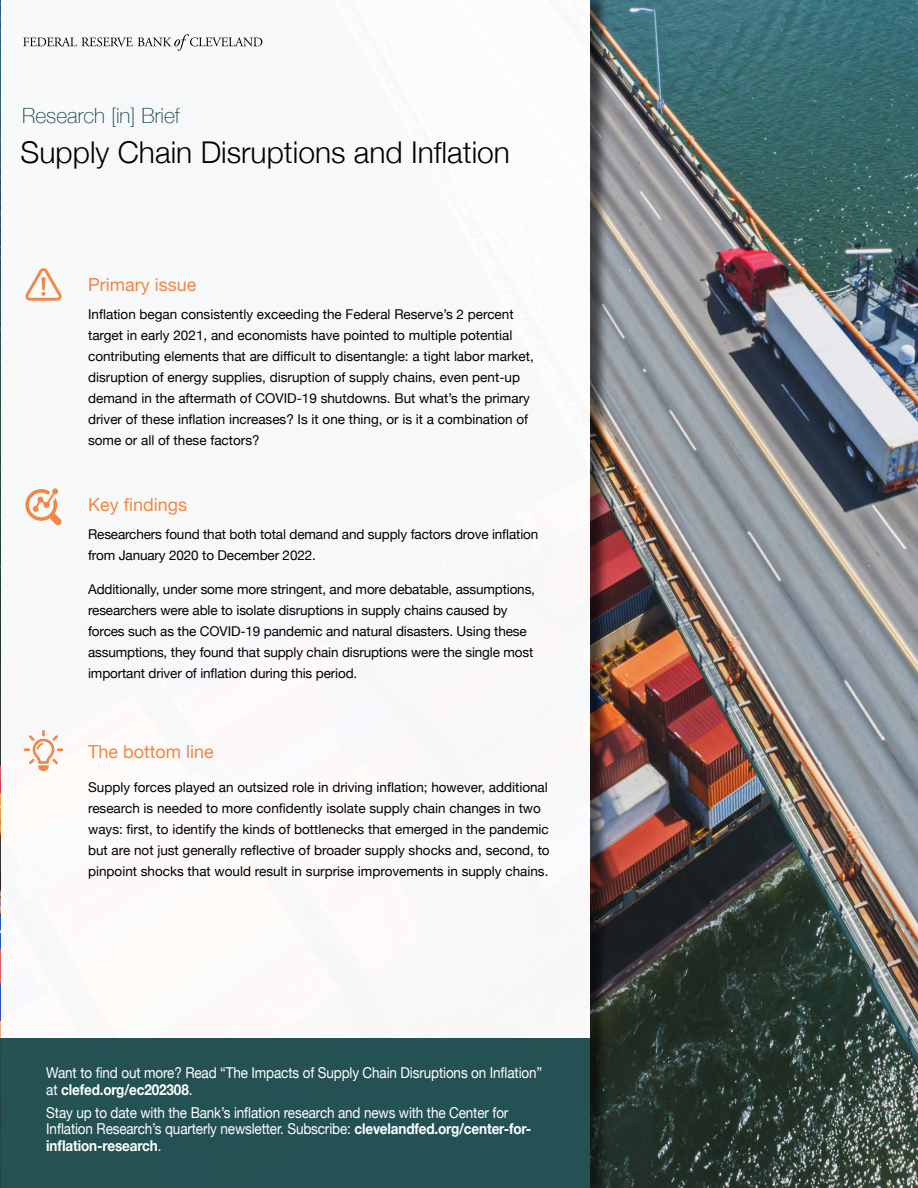
<style>
.page{position:relative;width:918px;height:1188px;background:#fff}
.page>*{position:absolute;margin:0;border:0;box-sizing:border-box;transform-origin:0 0}
.t1{font:300 30px "Helvetica Neue";color:#000}
.t2{font:100 21px "Helvetica Neue";color:#0d3f41}
.t3{font:18px "Helvetica Neue";color:#ef8848}
.t4{font:15px/16.5px "Helvetica Neue";letter-spacing:-.01em;color:#fff;scale:.9 1}
.t5{font:13.5px/21px "Helvetica Neue";color:#000}
.s1{font-weight:700}
</style>
<div class="page">
<img style="left:608px;top:0;width:310px;height:1188px">
<div style="left:3px;top:0;width:605px;height:1188px;background:#000;opacity:.59"></div>
<div style="left:1px;top:0;width:589px;height:1188px;background:#f8f8f9"></div>
<svg style="left:23px;top:34px;width:239px;height:17px"></svg>
<div style="left:0;top:1039px;width:590px;height:149px;background:#245153"></div>
<svg style="left:25px;top:268px;width:37px;height:33px"></svg>
<svg style="left:25px;top:488px;width:37px;height:37px"></svg>
<svg style="left:24px;top:730px;width:39px;height:41px"></svg>
<h2 class="t2" style="left:22px;top:99px;width:159px">Research [in] Brief</h2>
<h1 class="t1" style="left:21px;top:128px;width:491px">Supply Chain Disruptions and Inflation</h1>
<h3 class="t3" style="left:88px;top:272px;width:110px">Primary issue</h3>
<p class="t5" style="left:88px;top:305px;width:447px">Inflation began consistently exceeding the Federal Reserve’s 2 percent target in early 2021, and economists have pointed to multiple potential contributing elements that are difficult to disentangle: a tight labor market, disruption of energy supplies, disruption of supply chains, even pent-up demand in the aftermath of COVID-19 shutdowns. But what’s the primary driver of these inflation increases? Is it one thing, or is it a combination of some or all of these factors?</p>
<h3 class="t3" style="left:88px;top:492px;width:101px">Key findings</h3>
<p class="t5" style="left:88px;top:524px;width:452px">Researchers found that both total demand and supply factors drove inflation from January 2020 to December 2022.</p>
<p class="t5" style="left:88px;top:580px;width:448px">Additionally, under some more stringent, and more debatable, assumptions, researchers were able to isolate disruptions in supply chains caused by forces such as the COVID-19 pandemic and natural disasters. Using these assumptions, they found that supply chain disruptions were the single most important driver of inflation during this period.</p>
<h3 class="t3" style="left:88px;top:738px;width:127px">The bottom line</h3>
<p class="t5" style="left:88px;top:778px;width:463px">Supply forces played an outsized role in driving inflation; however, additional research is needed to more confidently isolate supply chain changes in two ways: first, to identify the kinds of bottlenecks that emerged in the pandemic but are not just generally reflective of broader supply shocks and, second, to pinpoint shocks that would result in surprise improvements in supply chains.</p>
<p class="t4" style="left:46px;top:1065px;width:553px">Want to find out more? Read “The Impacts of Supply Chain Disruptions on Inflation” at <span class="s1">clefed.org/ec202308</span>.</p>
<p class="t4" style="left:46px;top:1105px;width:540px">Stay up to date with the Bank’s inflation research and news with the Center for<br>Inflation Research’s quarterly newsletter. Subscribe: <span class="s1">clevelandfed.org/center-for&shy;inflation-research</span>.</p>
</div>
